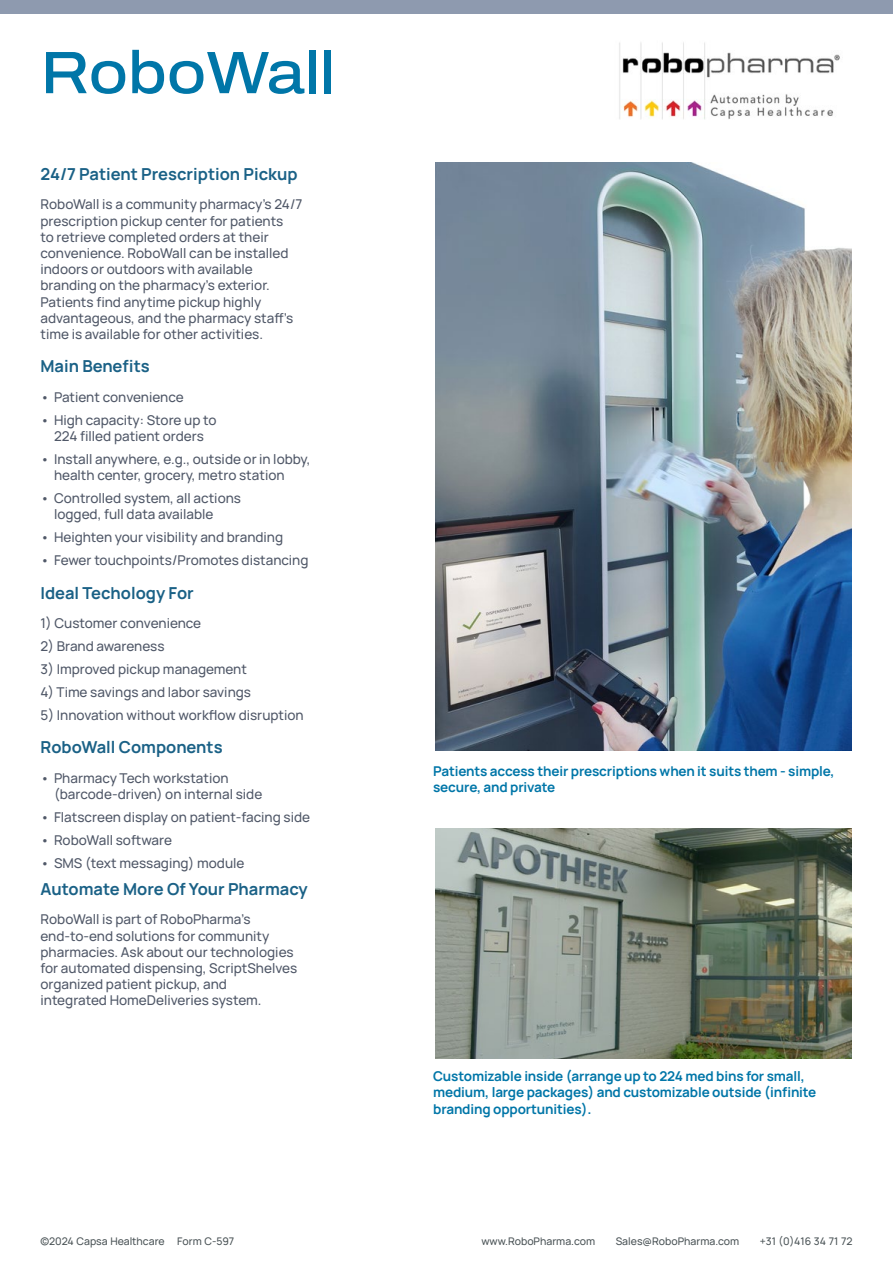
<style>
.page{position:relative;width:893px;height:1263px;background:#fff}
.page>*{position:absolute;margin:0;border:0;box-sizing:border-box;transform-origin:0 0}
.t1{font:500 60px "Archivo Semi Expanded";color:#0076a8}
.t2{font:700 16.5px "Manrope";color:#1a6186}
.t3{font:500 13.5px/16.2px "Manrope";color:#505868}
.t4{font:700 13.5px/16.2px "Manrope";letter-spacing:-.01em;color:#0076a8}
.t5{font:500 10.5px "Manrope";color:#4b5457}
</style>
<div class="page">
<div style="left:0;top:0;width:893px;height:14px;background:#8e9aaf"></div>
<img style="left:435px;top:162px;width:416px;height:588px">
<img style="left:435px;top:828px;width:416px;height:231px">
<img style="left:619px;top:42px;width:221px;height:77px">
<h1 class="t1" style="left:40px;top:28px;width:296px">RoboWall</h1>
<p class="t2" style="left:40px;top:160px;width:259px">24/7 Patient Prescription Pickup</p>
<p class="t3" style="left:40px;top:195px;width:263px">RoboWall is a community pharmacy s’ 24/7 prescription pickup center for patients<br>to retrieve completed orders at their convenience. RoboWall can be installed indoors or outdoors with available branding on the pharmacy s’ exterior.<br>Patients find anytime pickup highly advantageous, and the pharmacy staff s’ time is available for other activities.</p>
<p class="t2" style="left:40px;top:352px;width:111px">Main Benefits</p>
<p class="t3" style="left:40px;top:388px;width:145px">• Patient convenience</p>
<p class="t3" style="left:40px;top:411px;width:178px;text-align:center">• High capacity: Store up to<br>224 filled patient orders</p>
<p class="t3" style="left:54px;top:450px;width:258px;text-indent:-14px">• Install anywhere g.e, ., outside or in lobby, health center, grocery, metro station</p>
<p class="t3" style="left:54px;top:489px;width:189px;text-indent:-14px">• Controlled system, all actions logged, full data available</p>
<p class="t3" style="left:40px;top:528px;width:244px">• Heighten your visibility and branding</p>
<p class="t3" style="left:40px;top:551px;width:269px">• Fewer touchpoints/Promotes distancing</p>
<p class="t2" style="left:40px;top:579px;width:155px">Ideal Techology For</p>
<p class="t3" style="left:40px;top:614px;width:162px">1) Customer convenience</p>
<p class="t3" style="left:40px;top:637px;width:126px">2) Brand awareness</p>
<p class="t3" style="left:40px;top:660px;width:208px">3) Improved pickup management</p>
<p class="t3" style="left:40px;top:683px;width:212px">4) Time savings and labor savings</p>
<p class="t3" style="left:40px;top:706px;width:265px">5) Innovation without workflow disruption</p>
<p class="t2" style="left:40px;top:734px;width:184px">RoboWall Components</p>
<p class="t3" style="left:54px;top:769px;width:210px;text-indent:-14px">• Pharmacy Tech workstation (barcode-driven) on internal side</p>
<p class="t3" style="left:40px;top:808px;width:271px">• Flatscreen display on patient-facing side</p>
<p class="t3" style="left:40px;top:831px;width:133px">• RoboWall software</p>
<p class="t3" style="left:40px;top:854px;width:206px">• SMS (text messaging) module</p>
<p class="t2" style="left:40px;top:875px;width:269px">Automate More Of Your Pharmacy</p>
<p class="t3" style="left:40px;top:910px;width:258px">RoboWall is part of RoboPharmas’ end-to-end solutions for community pharmacies. Ask about our technologies for automated dispensing, ScriptShelves organized patient pickup, and<br>integrated HomeDeliveries system.</p>
<p class="t5" style="left:40px;top:1232px;width:126px">©2024 Capsa Healthcare</p>
<p class="t5" style="left:177px;top:1232px;width:59px">Form C-597</p>
<p class="t4" style="left:433px;top:761px;width:403px">Patients access their prescriptions when it suits them - simple, secure, and private</p>
<p class="t4" style="left:433px;top:1067px;width:385px">Customizable inside (arrange up to 224 med bins for small, medium, large packages) and customizable outside (infinite branding opportunities .(</p>
<p class="t5" style="left:481px;top:1232px;width:115px">www.RoboPharma.com</p>
<p class="t5" style="left:616px;top:1232px;width:125px">Sales@RoboPharma.com</p>
<p class="t5" style="left:760px;top:1232px;width:94px">+31 0) (416 34 71 72</p>
</div>
